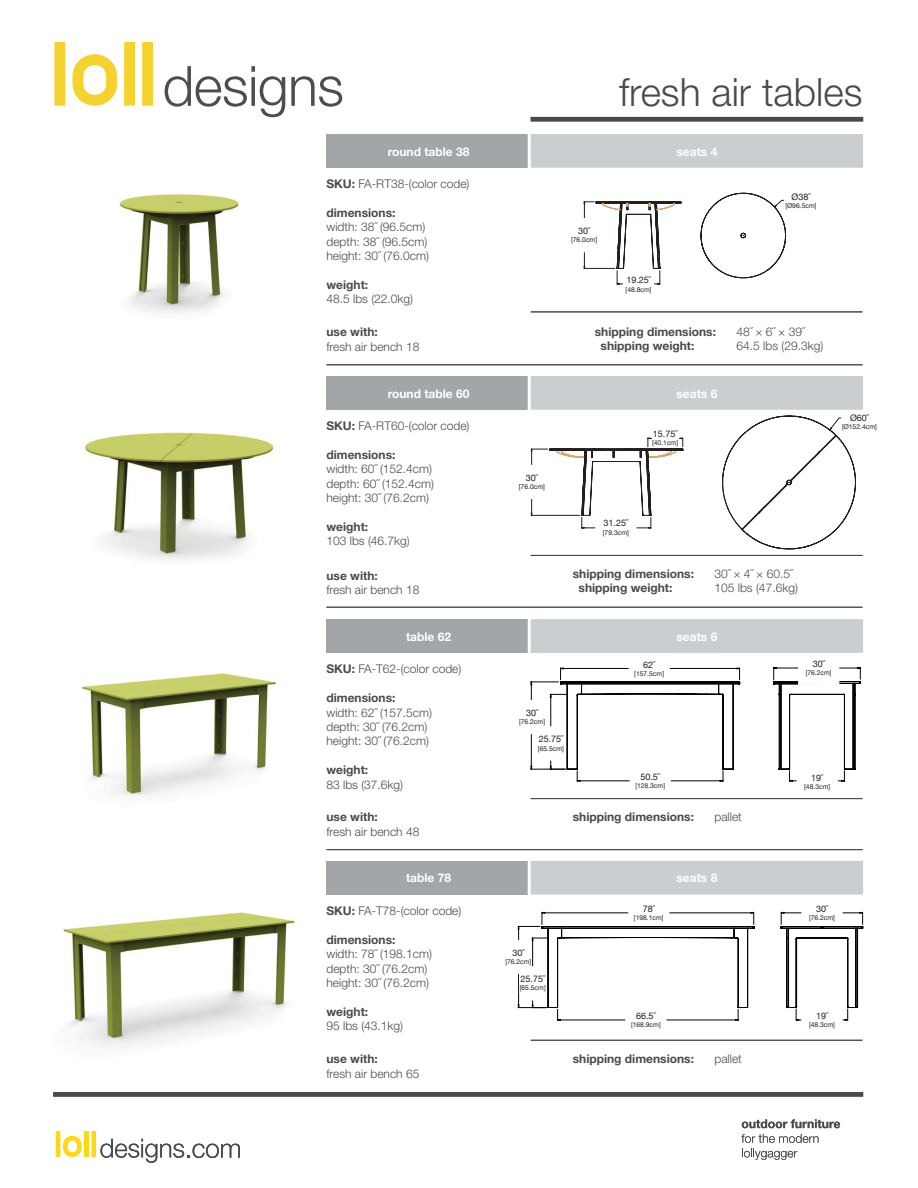
<style>
.page{position:relative;width:918px;height:1188px;background:#fff}
.page>*{position:absolute;margin:0;border:0;box-sizing:border-box;transform-origin:0 0}
.t1{font:300 39px "Helvetica Neue";color:#4a4a4c}
.t2{font:300 12px "Helvetica Neue";color:#4a4a4c}
.t3{font:700 12px "Helvetica Neue";color:#4a4a4c}
.t4{font:700 12px "Helvetica Neue";color:#fff}
.t5{font:9px "Helvetica Neue";color:#231f20}
.t6{font:6.75px "Helvetica Neue";color:#231f20}
.s1{font-weight:700}
</style>
<div class="page">
<svg style="left:530px;top:666px;width:331px;height:116px"></svg>
<svg style="left:517px;top:911px;width:347px;height:110px"></svg>
<img style="left:119px;top:194px;width:121px;height:120px">
<img style="left:85px;top:432px;width:189px;height:128px">
<img style="left:81px;top:673px;width:195px;height:124px">
<img style="left:63px;top:912px;width:232px;height:136px">
<svg style="left:576px;top:116px;width:210px;height:81px"></svg>
<svg style="left:583px;top:197px;width:204px;height:88px"></svg>
<div style="left:629px;top:652px;width:40px;height:26px;background:#fff"></div>
<div style="left:629px;top:896px;width:40px;height:29px;background:#fff"></div>
<div style="left:802px;top:896px;width:40px;height:29px;background:#fff"></div>
<div style="left:626px;top:1003px;width:40px;height:33px;background:#fff"></div>
<div style="left:802px;top:1003px;width:40px;height:34px;background:#fff"></div>
<div style="left:498px;top:940px;width:28px;height:34px;background:#fff"></div>
<div style="left:505px;top:947px;width:27px;height:20px;background:#fff"></div>
<div style="left:524px;top:967px;width:18px;height:33px;background:#fff"></div>
<div style="left:519px;top:974px;width:27px;height:19px;background:#fff"></div>
<div style="left:798px;top:651px;width:41px;height:34px;background:#fff"></div>
<div style="left:797px;top:765px;width:41px;height:34px;background:#fff"></div>
<div style="left:515px;top:700px;width:27px;height:34px;background:#fff"></div>
<div style="left:519px;top:707px;width:26px;height:20px;background:#fff"></div>
<div style="left:541px;top:727px;width:17px;height:33px;background:#fff"></div>
<div style="left:538px;top:734px;width:26px;height:19px;background:#fff"></div>
<div style="left:630px;top:764px;width:41px;height:33px;background:#fff"></div>
<div style="left:623px;top:275px;width:31px;height:19px;background:#fff"></div>
<div style="left:564px;top:218px;width:40px;height:34px;background:#fff"></div>
<div style="left:784px;top:192px;width:34px;height:19px;background:#fff"></div>
<hr style="left:531px;top:117px;width:332px;height:4px;background:#4a4a4c">
<div style="left:53px;top:1092px;width:810px;height:5px;background:#4a4a4c"></div>
<div style="left:124px;top:42px;width:11px;height:63px;background:#f6d22f"></div>
<div style="left:55px;top:42px;width:10px;height:63px;background:#f6d22f"></div>
<div style="left:142px;top:42px;width:11px;height:63px;background:#f6d22f"></div>
<svg style="left:73px;top:55px;width:44px;height:50px"></svg>
<div style="left:84px;top:1131px;width:5px;height:26px;background:#ffd716"></div>
<hr style="left:56px;top:1131px;width:4px;height:26px;background:#ffd716">
<hr style="left:92px;top:1131px;width:4px;height:26px;background:#ffd716">
<svg style="left:63px;top:1136px;width:18px;height:21px"></svg>
<svg style="left:100px;top:1139px;width:140px;height:24px"></svg>
<svg style="left:742px;top:1119px;width:98px;height:9px"></svg>
<svg style="left:741px;top:1134px;width:78px;height:9px"></svg>
<svg style="left:742px;top:1149px;width:55px;height:11px"></svg>
<hr style="left:326px;top:365px;width:536px;height:1px;background:#4a4a4c">
<hr style="left:326px;top:849px;width:536px;height:1px;background:#4a4a4c">
<hr style="left:326px;top:607px;width:536px;height:1px;background:#4a4a4c">
<hr style="left:531px;top:312px;width:331px;height:1px;background:#4a4a4c">
<hr style="left:531px;top:555px;width:331px;height:1px;background:#4a4a4c">
<hr style="left:531px;top:798px;width:331px;height:1px;background:#4a4a4c">
<hr style="left:531px;top:1040px;width:331px;height:1px;background:#4a4a4c">
<svg style="left:164px;top:66px;width:178px;height:51px"></svg>
<div style="left:326px;top:861px;width:205px;height:34px;background:#a2a6a9"></div>
<svg style="left:527px;top:861px;width:336px;height:38px;background:#d1d3d5"></svg>
<div style="left:326px;top:619px;width:205px;height:34px;background:#a2a6a9"></div>
<svg style="left:527px;top:619px;width:336px;height:38px;background:#d0d3d5"></svg>
<div style="left:326px;top:376px;width:205px;height:34px;background:#a2a6a9"></div>
<div style="left:326px;top:134px;width:205px;height:34px;background:#a2a6a9"></div>
<svg style="left:524px;top:376px;width:339px;height:173px"></svg>
<svg style="left:527px;top:129px;width:336px;height:43px"></svg>
<p class="t4" style="left:388px;top:144px;width:83px">round table 38</p>
<p class="t2" style="left:326px;top:177px;width:145px"><span class="s1">SKU:</span> FA-RT38-(color code)</p>
<p class="t3" style="left:326px;top:205px;width:71px">dimensions:</p>
<p class="t2" style="left:326px;top:220px;width:100px">width: 38˝ (96.5cm)</p>
<p class="t2" style="left:326px;top:234px;width:102px">depth: 38˝ (96.5cm)</p>
<p class="t2" style="left:326px;top:249px;width:104px">height: 30˝ (76.0cm)</p>
<p class="t3" style="left:326px;top:277px;width:43px">weight:</p>
<p class="t2" style="left:326px;top:292px;width:88px">48.5 lbs (22.0kg)</p>
<p class="t3" style="left:326px;top:325px;width:53px">use with:</p>
<p class="t2" style="left:326px;top:339px;width:94px">fresh air bench 18</p>
<p class="t4" style="left:388px;top:386px;width:83px">round table 60</p>
<p class="t2" style="left:326px;top:419px;width:145px"><span class="s1">SKU:</span> FA-RT60-(color code)</p>
<p class="t3" style="left:326px;top:447px;width:71px">dimensions:</p>
<p class="t2" style="left:326px;top:462px;width:107px">width: 60˝ (152.4cm)</p>
<p class="t2" style="left:326px;top:476px;width:109px">depth: 60˝ (152.4cm)</p>
<p class="t2" style="left:326px;top:491px;width:104px">height: 30˝ (76.2cm)</p>
<p class="t3" style="left:326px;top:519px;width:43px">weight:</p>
<p class="t2" style="left:326px;top:534px;width:85px">103 lbs (46.7kg)</p>
<p class="t3" style="left:326px;top:568px;width:53px">use with:</p>
<p class="t2" style="left:326px;top:582px;width:94px">fresh air bench 18</p>
<p class="t4" style="left:406px;top:629px;width:47px">table 62</p>
<p class="t2" style="left:326px;top:662px;width:136px"><span class="s1">SKU:</span> FA-T62-(color code)</p>
<p class="t3" style="left:326px;top:691px;width:71px">dimensions:</p>
<p class="t2" style="left:326px;top:705px;width:107px">width: 62˝ (157.5cm)</p>
<p class="t2" style="left:326px;top:719px;width:102px">depth: 30˝ (76.2cm)</p>
<p class="t2" style="left:326px;top:734px;width:104px">height: 30˝ (76.2cm)</p>
<p class="t3" style="left:326px;top:763px;width:43px">weight:</p>
<p class="t2" style="left:326px;top:777px;width:78px">83 lbs (37.6kg)</p>
<p class="t3" style="left:326px;top:810px;width:53px">use with:</p>
<p class="t2" style="left:326px;top:824px;width:94px">fresh air bench 48</p>
<p class="t1" style="left:619px;top:68px;width:245px">fresh air tables</p>
<p class="t5" style="left:578px;top:225px;width:14px">30˝</p>
<p class="t6" style="left:571px;top:235px;width:28px">[76.0cm]</p>
<p class="t4" style="left:677px;top:144px;width:42px">seats 4</p>
<p class="t5" style="left:626px;top:274px;width:26px">19.25˝</p>
<p class="t6" style="left:626px;top:284px;width:28px">[48.8cm]</p>
<p class="t5" style="left:792px;top:190px;width:20px">Ø38˝</p>
<p class="t6" style="left:785px;top:201px;width:33px">[Ø96.5cm]</p>
<p class="t3" style="left:595px;top:324px;width:123px">shipping dimensions:</p>
<p class="t2" style="left:737px;top:324px;width:69px">48˝ × 6˝ × 39˝</p>
<p class="t3" style="left:601px;top:339px;width:95px">shipping weight:</p>
<p class="t2" style="left:737px;top:339px;width:88px">64.5 lbs (29.3kg)</p>
<p class="t5" style="left:526px;top:471px;width:14px">30˝</p>
<p class="t6" style="left:519px;top:482px;width:28px">[76.0cm]</p>
<p class="t4" style="left:677px;top:386px;width:42px">seats 6</p>
<p class="t5" style="left:653px;top:427px;width:26px">15.75˝</p>
<p class="t6" style="left:652px;top:438px;width:28px">[40.1cm]</p>
<p class="t5" style="left:604px;top:517px;width:26px">31.25˝</p>
<p class="t6" style="left:603px;top:527px;width:28px">[79.3cm]</p>
<p class="t5" style="left:850px;top:411px;width:20px">Ø60˝</p>
<p class="t6" style="left:842px;top:421px;width:36px">[Ø152.4cm]</p>
<p class="t3" style="left:573px;top:566px;width:123px">shipping dimensions:</p>
<p class="t2" style="left:715px;top:566px;width:79px">30˝ × 4˝ × 60.5˝</p>
<p class="t3" style="left:579px;top:581px;width:95px">shipping weight:</p>
<p class="t2" style="left:715px;top:581px;width:85px">105 lbs (47.6kg)</p>
<p class="t4" style="left:677px;top:629px;width:42px">seats 6</p>
<p class="t5" style="left:643px;top:658px;width:14px">62˝</p>
<p class="t6" style="left:634px;top:669px;width:31px">[157.5cm]</p>
<p class="t5" style="left:813px;top:658px;width:14px">30˝</p>
<p class="t6" style="left:806px;top:668px;width:28px">[76.2cm]</p>
<p class="t5" style="left:526px;top:706px;width:14px">30˝</p>
<p class="t6" style="left:519px;top:717px;width:28px">[76.2cm]</p>
<p class="t5" style="left:539px;top:733px;width:26px">25.75˝</p>
<p class="t6" style="left:538px;top:743px;width:28px">[65.5cm]</p>
<p class="t5" style="left:640px;top:770px;width:21px">50.5˝</p>
<p class="t6" style="left:635px;top:781px;width:31px">[128.3cm]</p>
<p class="t3" style="left:573px;top:809px;width:123px">shipping dimensions:</p>
<p class="t2" style="left:715px;top:809px;width:29px">pallet</p>
<p class="t5" style="left:811px;top:771px;width:14px">19˝</p>
<p class="t6" style="left:804px;top:782px;width:28px">[48.3cm]</p>
<p class="t4" style="left:406px;top:871px;width:47px">table 78</p>
<p class="t4" style="left:677px;top:871px;width:42px">seats 8</p>
<p class="t2" style="left:326px;top:904px;width:136px"><span class="s1">SKU:</span> FA-T78-(color code)</p>
<p class="t3" style="left:326px;top:932px;width:71px">dimensions:</p>
<p class="t2" style="left:326px;top:947px;width:107px">width: 78˝ (198.1cm)</p>
<p class="t2" style="left:326px;top:961px;width:102px">depth: 30˝ (76.2cm)</p>
<p class="t2" style="left:326px;top:976px;width:104px">height: 30˝ (76.2cm)</p>
<p class="t3" style="left:326px;top:1004px;width:43px">weight:</p>
<p class="t2" style="left:326px;top:1019px;width:78px">95 lbs (43.1kg)</p>
<p class="t3" style="left:326px;top:1052px;width:53px">use with:</p>
<p class="t2" style="left:326px;top:1066px;width:94px">fresh air bench 65</p>
<p class="t5" style="left:512px;top:946px;width:14px">30˝</p>
<p class="t6" style="left:505px;top:957px;width:28px">[76.2cm]</p>
<p class="t5" style="left:521px;top:973px;width:26px">25.75˝</p>
<p class="t6" style="left:520px;top:983px;width:28px">[65.5cm]</p>
<p class="t5" style="left:643px;top:902px;width:14px">78˝</p>
<p class="t6" style="left:634px;top:913px;width:31px">[198.1cm]</p>
<p class="t5" style="left:636px;top:1009px;width:21px">66.5˝</p>
<p class="t6" style="left:631px;top:1020px;width:31px">[168.9cm]</p>
<p class="t3" style="left:573px;top:1051px;width:123px">shipping dimensions:</p>
<p class="t2" style="left:715px;top:1051px;width:29px">pallet</p>
<p class="t5" style="left:816px;top:902px;width:14px">30˝</p>
<p class="t6" style="left:809px;top:913px;width:28px">[76.2cm]</p>
<p class="t5" style="left:816px;top:1009px;width:14px">19˝</p>
<p class="t6" style="left:809px;top:1020px;width:28px">[48.3cm]</p>
</div>
